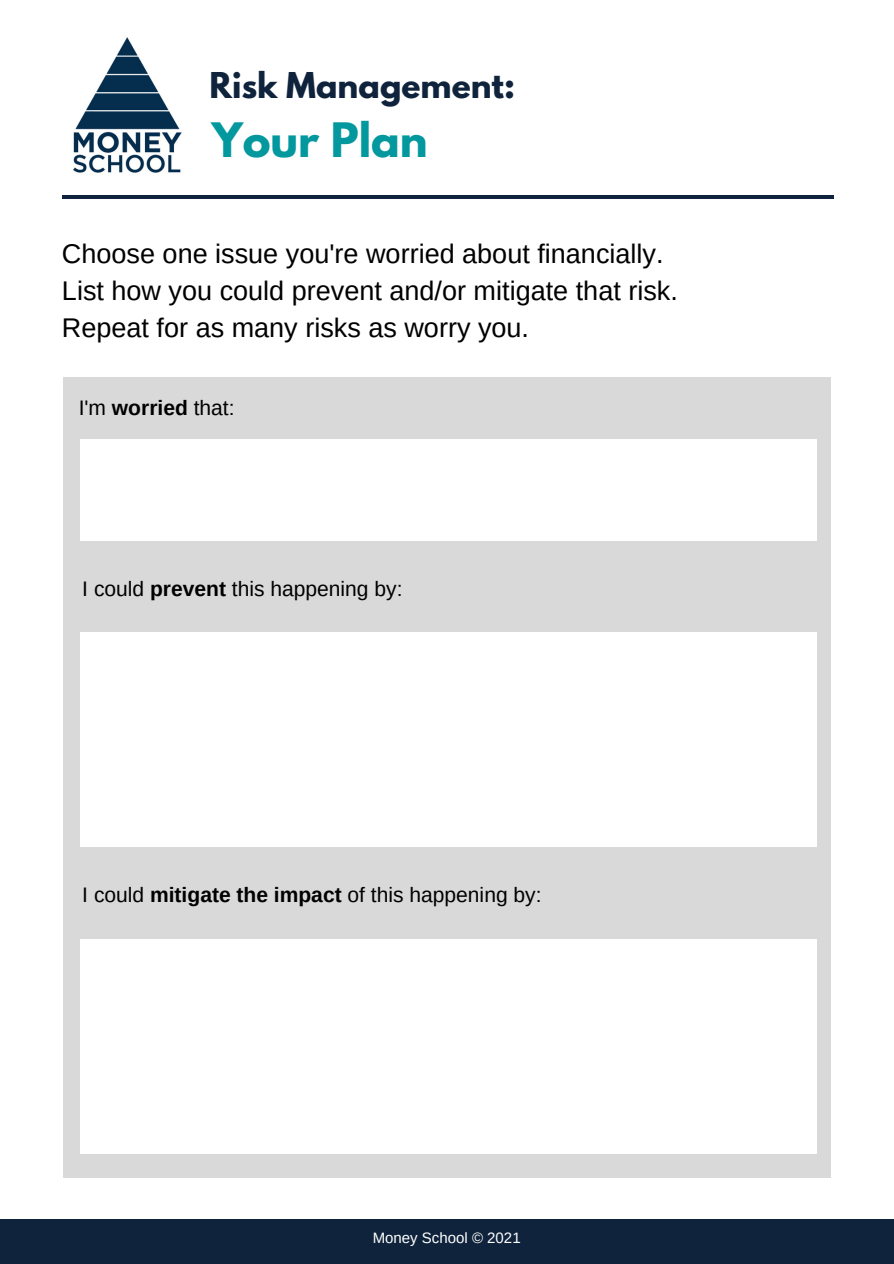
<style>
.page{position:relative;width:894px;height:1264px;background:#fff}
.page>*{position:absolute;margin:0;border:0;box-sizing:border-box;transform-origin:0 0}
.t1{font:700 42px "League Spartan";color:#03989e}
.t2{font:700 31.5px "League Spartan";color:#0f243c}
.t3{font:27px "Arimo";color:#000}
.t4{font:21px "Arimo";color:#000}
.t5{font:15px "Arimo";color:#fff}
.s1{font-weight:700}
</style>
<div class="page">
<div style="left:0;top:1219px;width:893px;height:44px;background:#0f243c"></div>
<hr style="left:62px;top:195px;width:771px;height:4px;background:#0f243c">
<img style="left:73px;top:37px;width:109px;height:136px">
<div style="left:63px;top:377px;width:767px;height:800px;background:#d9d9d9"></div>
<div style="left:80px;top:439px;width:736px;height:101px;background:#fff"></div>
<div style="left:80px;top:633px;width:736px;height:214px;background:#fff"></div>
<div style="left:80px;top:939px;width:736px;height:214px;background:#fff"></div>
<p class="t2" style="left:209px;top:69px;width:307px">Risk Management:</p>
<p class="t1" style="left:212px;top:119px;width:217px">Your Plan</p>
<p class="t3" style="left:62px;top:238px;width:603px">Choose one issue you're worried about financially.</p>
<p class="t3" style="left:62px;top:275px;width:617px">List how you could prevent and/or mitigate that risk.</p>
<p class="t3" style="left:62px;top:313px;width:468px">Repeat for as many risks as worry you.</p>
<p class="t4" style="left:79px;top:396px;width:157px">I'm <span class="s1">worried</span> that:</p>
<p class="t4" style="left:82px;top:577px;width:321px">I could <span class="s1">prevent</span> this happening by:</p>
<p class="t4" style="left:82px;top:883px;width:460px">I could <span class="s1">mitigate the impact</span> of this happening by:</p>
<p class="t5" style="left:372px;top:1229px;width:149px">Money School © 2021</p>
</div>
